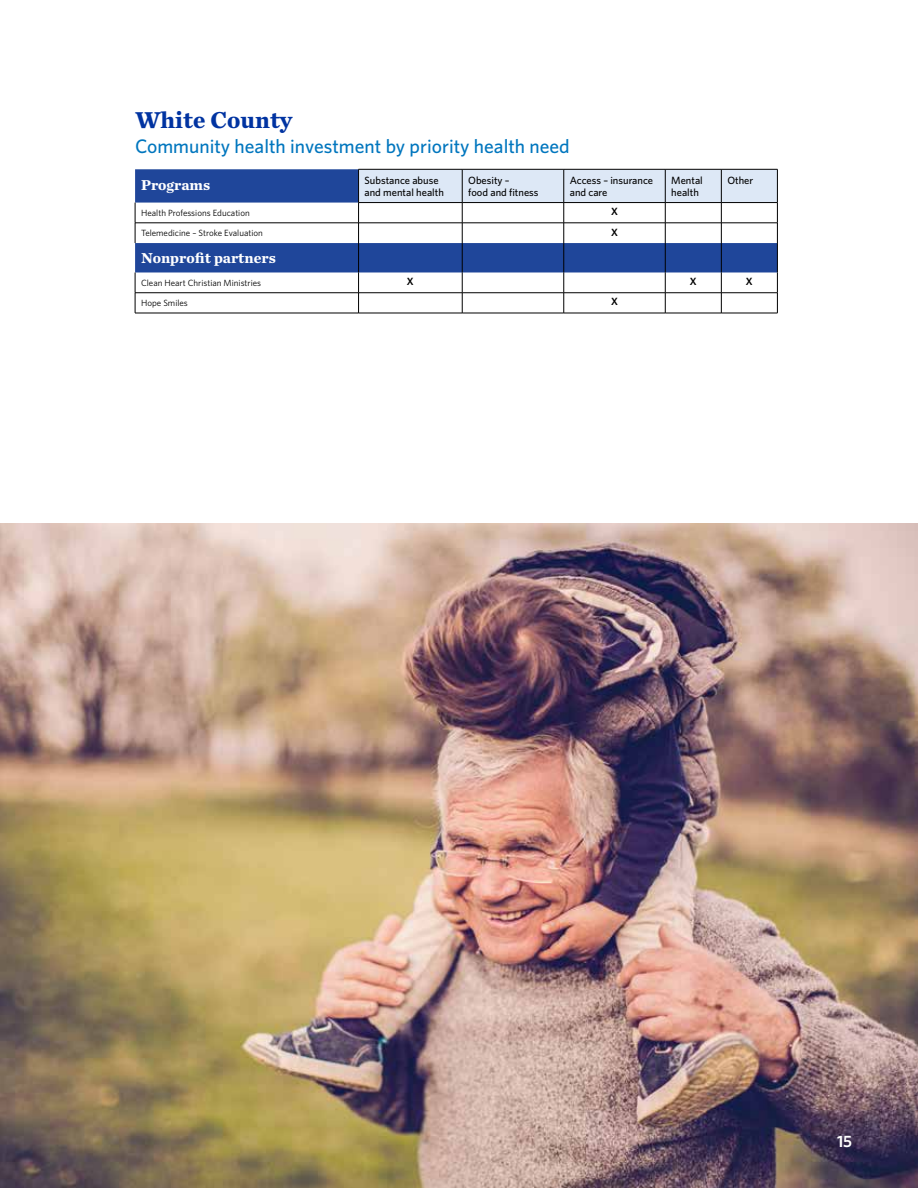
<style>
.page{position:relative;width:918px;height:1188px;background:#fff}
.page>*{position:absolute;margin:0;border:0;box-sizing:border-box;transform-origin:0 0}
.t1{font:700 24px "Chronicle Text G1";color:#0033a1}
.t2{font:500 19.5px "Whitney";color:#0076be}
.t3{font:600 16.5px "Whitney";color:#fff}
.t4{font:700 15px "Chronicle Text G1";color:#fff}
.t5{font:500 10.5px/12.6px "Whitney";color:#000}
.t6{font:600 10.5px "Whitney";color:#000}
.t7{font:9px "Whitney";color:#000}
</style>
<div class="page">
<svg style="left:135px;top:169px;width:223px;height:103px;fill:#1f469a"></svg>
<hr style="left:135px;top:292px;width:224px;height:1px;background:#000">
<hr style="left:135px;top:313px;width:224px;height:1px;background:#000">
<hr style="left:359px;top:313px;width:103px;height:1px;background:#000">
<hr style="left:462px;top:313px;width:102px;height:1px;background:#000">
<hr style="left:564px;top:313px;width:101px;height:1px;background:#000">
<hr style="left:665px;top:313px;width:56px;height:1px;background:#000">
<hr style="left:721px;top:313px;width:57px;height:1px;background:#000">
<hr style="left:135px;top:223px;width:224px;height:1px;background:#000">
<svg style="left:135px;top:203px;width:1px;height:40px"></svg>
<svg style="left:135px;top:272px;width:1px;height:41px"></svg>
<svg style="left:358px;top:170px;width:420px;height:143px"></svg>
<hr style="left:358px;top:169px;width:104px;height:1px;background:#000">
<hr style="left:358px;top:169px;width:1px;height:33px;background:#000">
<hr style="left:358px;top:202px;width:104px;height:1px;background:#000">
<hr style="left:462px;top:169px;width:102px;height:1px;background:#000">
<hr style="left:462px;top:169px;width:1px;height:33px;background:#000">
<hr style="left:462px;top:202px;width:102px;height:1px;background:#000">
<hr style="left:564px;top:169px;width:101px;height:1px;background:#000">
<hr style="left:564px;top:169px;width:1px;height:33px;background:#000">
<hr style="left:564px;top:202px;width:101px;height:1px;background:#000">
<hr style="left:665px;top:169px;width:56px;height:1px;background:#000">
<hr style="left:665px;top:169px;width:1px;height:33px;background:#000">
<hr style="left:665px;top:202px;width:56px;height:1px;background:#000">
<hr style="left:721px;top:169px;width:57px;height:1px;background:#000">
<hr style="left:721px;top:169px;width:1px;height:33px;background:#000">
<hr style="left:777px;top:169px;width:1px;height:33px;background:#000">
<hr style="left:721px;top:202px;width:57px;height:1px;background:#000">
<img style="left:0;top:524px;width:918px;height:664px">
<h1 class="t1" style="left:135px;top:100px;width:159px">White County</h1>
<h2 class="t2" style="left:135px;top:133px;width:436px">Community health investment by priority health need</h2>
<h3 class="t4" style="left:141px;top:173px;width:71px">Programs</h3>
<p class="t5" style="left:365px;top:174px;width:81px">Substance abuse and mental health</p>
<p class="t5" style="left:468px;top:174px;width:72px">Obesity –<br>food and fitness</p>
<p class="t5" style="left:570px;top:174px;width:85px">Access – insurance and care</p>
<p class="t5" style="left:671px;top:174px;width:33px">Mental health</p>
<p class="t5" style="left:727px;top:174px;width:27px">Other</p>
<p class="t7" style="left:141px;top:207px;width:110px">Health Professions Education</p>
<p class="t6" style="left:611px;top:205px;width:8px">X</p>
<p class="t7" style="left:141px;top:227px;width:123px">Telemedicine – Stroke Evaluation</p>
<p class="t6" style="left:611px;top:225px;width:8px">X</p>
<h3 class="t4" style="left:141px;top:245px;width:136px">Nonprofit partners</h3>
<p class="t7" style="left:141px;top:277px;width:122px">Clean Heart Christian Ministries</p>
<p class="t6" style="left:407px;top:275px;width:8px">X</p>
<p class="t6" style="left:690px;top:275px;width:8px">X</p>
<p class="t6" style="left:746px;top:275px;width:8px">X</p>
<p class="t7" style="left:141px;top:297px;width:48px">Hope Smiles</p>
<p class="t6" style="left:611px;top:295px;width:8px">X</p>
<h3 class="t3" style="left:837px;top:1130px;width:17px">15</h3>
</div>
